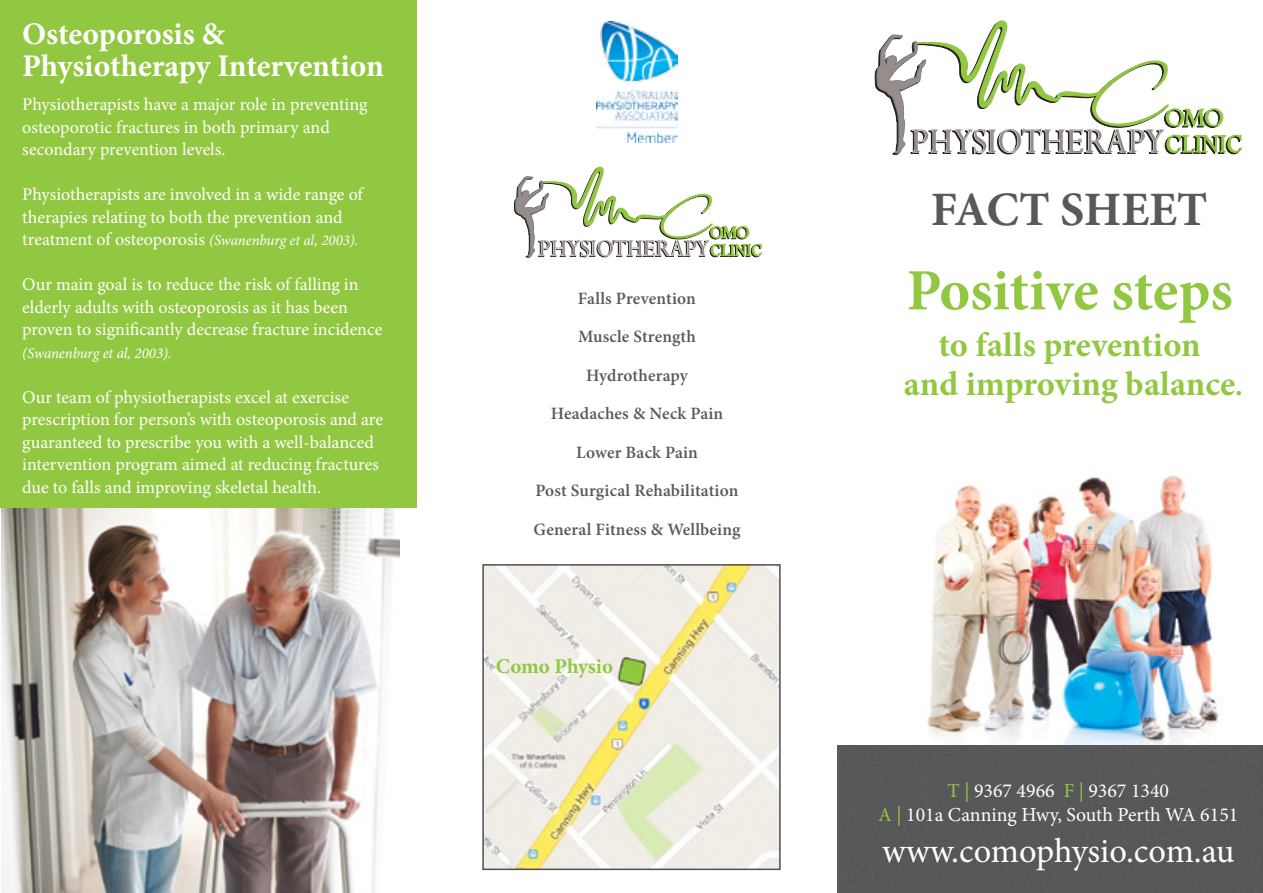
<style>
.page{position:relative;width:1263px;height:893px;background:#fff}
.page>*{position:absolute;margin:0;border:0;box-sizing:border-box;transform-origin:0 0}
.t1{font:700 58.5px "Minion Pro";letter-spacing:-.005em;color:#92c841}
.t2{font:700 48px "Minion Pro";letter-spacing:-.005em;color:#58595b}
.t3{font:700 34.5px/39px "Minion Pro";color:#92c841;text-align:center}
.t4{font:34.5px "Minion Pro";color:#fff}
.t5{font:700 31.5px/31.5px "Minion Pro";letter-spacing:-.005em;color:#fff}
.t6{font:700 21px "Minion Pro";letter-spacing:-.005em;color:#92c841}
.t7{font:19.8px/23.9px "Minion Pro";color:#fff;text-align:center}
.t8{font:18px/22.5px "Minion Pro";color:#fff}
.t9{font:600 17.4px "Minion Pro";letter-spacing:.005em;color:#58595b}
.t10{font:italic 15px "Minion Pro";letter-spacing:-.005em;color:#fff}
.s1{font-style:italic;font-size:15px}
.s2{font-size:30px}
.s3{color:#92c841}
</style>
<div class="page">
<img style="left:2px;top:507px;width:398px;height:386px">
<img style="left:927px;top:475px;width:292px;height:270px">
<div style="left:842px;top:746px;width:421px;height:147px;background:#575759"></div>
<div style="left:0;top:0;width:417px;height:507px;background:#92c841"></div>
<svg style="left:875px;top:20px;width:367px;height:135px"></svg>
<svg style="left:514px;top:166px;width:248px;height:92px"></svg>
<img style="left:596px;top:21px;width:82px;height:121px">
<img style="left:485px;top:567px;width:293px;height:300px">
<div style="left:482px;top:564px;width:299px;height:306px;border:2px solid #4f4f51"></div>
<h3 class="t5" style="left:22px;top:18px;width:363px">Osteoporosis &amp;<br>Physiotherapy Intervention</h3>
<p class="t8" style="left:22px;top:93px;width:347px">Physiotherapists have a major role in preventing osteoporotic fractures in both primary and secondary prevention levels.</p>
<p class="t8" style="left:22px;top:183px;width:342px">Physiotherapists are involved in a wide range of therapies relating to both the prevention and treatment of osteoporosis <span class="s1">(Swanenburg et al, 2003).</span></p>
<p class="t8" style="left:22px;top:273px;width:361px">Our main goal is to reduce the risk of falling in elderly adults with osteoporosis as it has been proven to significantly decrease fracture incidence</p>
<p class="t10" style="left:22px;top:343px;width:151px">(Swanenburg et al, 2003).</p>
<p class="t8" style="left:22px;top:386px;width:362px">Our team of physiotherapists excel at exercise prescription for person’s with osteoporosis and are guaranteed to prescribe you with a well-balanced intervention program aimed at reducing fractures due to falls and improving skeletal health.</p>
<p class="t9" style="left:578px;top:286px;width:119px">Falls Prevention</p>
<p class="t9" style="left:578px;top:325px;width:119px">Muscle Strength</p>
<p class="t9" style="left:586px;top:363px;width:103px">Hydrotherapy</p>
<p class="t9" style="left:551px;top:402px;width:174px">Headaches &amp; Neck Pain</p>
<p class="t9" style="left:576px;top:440px;width:123px">Lower Back Pain</p>
<p class="t9" style="left:535px;top:479px;width:204px">Post Surgical Rehabilitation</p>
<p class="t9" style="left:533px;top:517px;width:209px">General Fitness &amp; Wellbeing</p>
<p class="t6" style="left:496px;top:651px;width:119px">Como Physio</p>
<h2 class="t2" style="left:931px;top:175px;width:278px">FACT SHEET</h2>
<h1 class="t1" style="left:906px;top:249px;width:328px">Positive steps</h1>
<h3 class="t3" style="left:904px;top:325px;width:340px">to falls prevention<br>and improving balance<span class="s2">.</span></h3>
<p class="t7" style="left:878px;top:779px;width:362px"><span class="s3">T |</span> 9367 4966 <span class="s3">F |</span> 9367 1340<br><span class="s3">A |</span> 101a Canning Hwy, South Perth WA 6151</p>
<h3 class="t4" style="left:882px;top:828px;width:354px">www.comophysio.com.au</h3>
</div>
